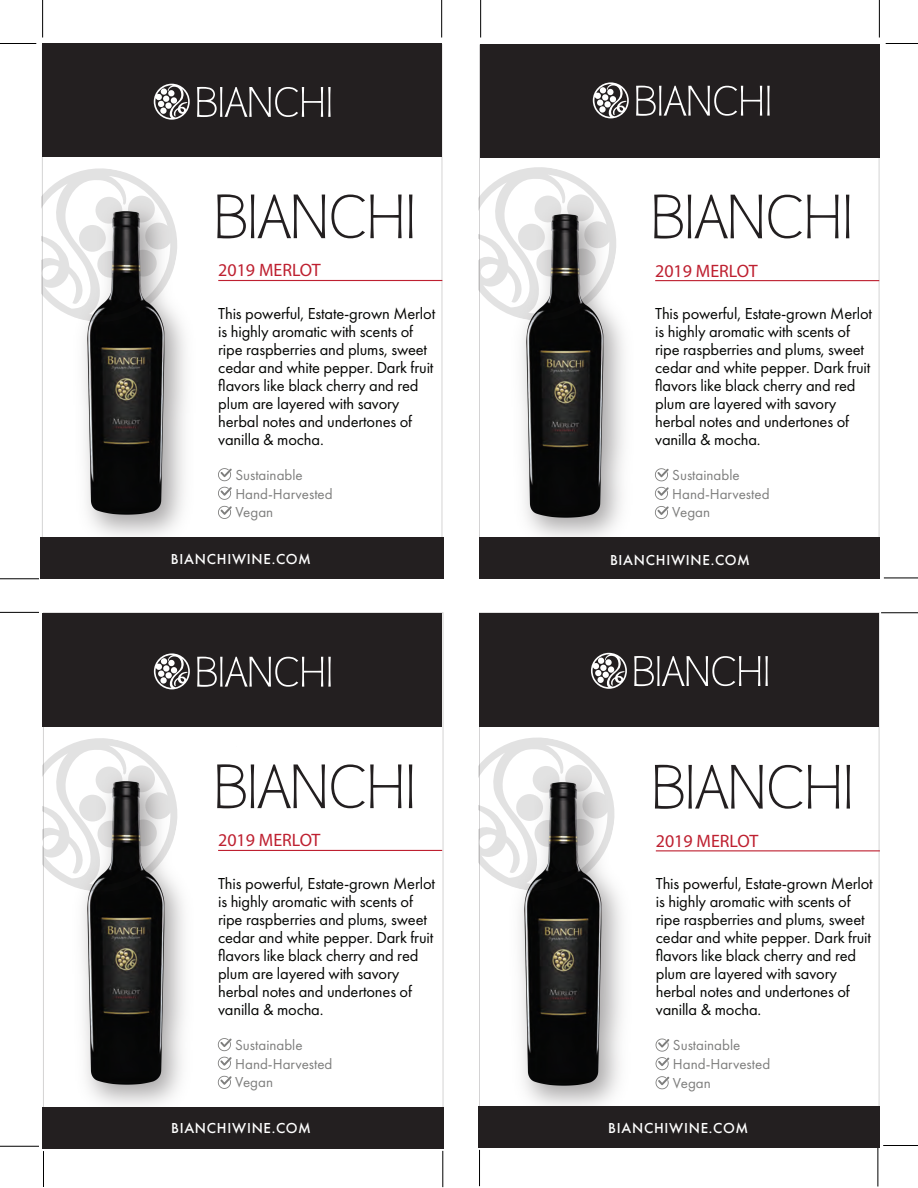
<style>
.page{position:relative;width:918px;height:1188px;background:#fff}
.page>*{position:absolute;margin:0;border:0;box-sizing:border-box;transform-origin:0 0}
.t1{font:18px "Myriad Pro";color:#be2030}
.t2{font:16.5px/18px "Futura PT";letter-spacing:-.01em;color:#040503}
.t3{font:15px/18.8px "Futura PT";color:#7e7e7d}
.t4{font:500 15px "Futura PT";letter-spacing:.05em;color:#fff}
</style>
<div class="page">
<img style="left:520px;top:898px;width:102px;height:208px">
<img style="left:525px;top:898px;width:77px;height:188px">
<img style="left:82px;top:898px;width:102px;height:207px">
<img style="left:88px;top:898px;width:77px;height:187px">
<img style="left:522px;top:327px;width:102px;height:210px">
<img style="left:527px;top:327px;width:77px;height:191px">
<img style="left:84px;top:329px;width:101px;height:207px">
<img style="left:88px;top:329px;width:77px;height:186px">
<hr style="left:0;top:43px;width:36px;height:1px;background:#000">
<hr style="left:42px;top:0;width:1px;height:38px;background:#000">
<hr style="left:878px;top:1148px;width:1px;height:38px;background:#000">
<hr style="left:0;top:579px;width:39px;height:1px;background:#000">
<hr style="left:0;top:612px;width:39px;height:1px;background:#000">
<hr style="left:883px;top:1145px;width:35px;height:1px;background:#000">
<hr style="left:441px;top:0;width:1px;height:38px;background:#000">
<hr style="left:480px;top:0;width:1px;height:38px;background:#000">
<hr style="left:886px;top:43px;width:32px;height:1px;background:#000">
<hr style="left:879px;top:0;width:1px;height:38px;background:#000">
<hr style="left:43px;top:1151px;width:1px;height:35px;background:#000">
<hr style="left:0;top:1146px;width:39px;height:1px;background:#000">
<hr style="left:443px;top:1151px;width:1px;height:36px;background:#000">
<hr style="left:479px;top:1150px;width:1px;height:36px;background:#000">
<hr style="left:884px;top:578px;width:34px;height:1px;background:#000">
<hr style="left:881px;top:612px;width:37px;height:1px;background:#000">
<svg style="left:41px;top:162px;width:141px;height:167px"></svg>
<svg style="left:128px;top:195px;width:27px;height:28px"></svg>
<svg style="left:95px;top:197px;width:28px;height:27px"></svg>
<svg style="left:130px;top:249px;width:27px;height:28px"></svg>
<svg style="left:97px;top:251px;width:27px;height:27px"></svg>
<svg style="left:112px;top:224px;width:28px;height:27px"></svg>
<div style="left:114px;top:276px;width:28px;height:27px;background:#080909;border-radius:50%"></div>
<div style="left:79px;top:225px;width:27px;height:27px;background:#e2e2e2;border-radius:50%"></div>
<div style="left:42px;top:44px;width:400px;height:114px;background:#231f20"></div>
<div style="left:40px;top:537px;width:404px;height:42px;background:#231f20"></div>
<svg style="left:197px;top:87px;width:134px;height:30px"></svg>
<svg style="left:154px;top:84px;width:36px;height:36px"></svg>
<div style="left:160px;top:88px;width:7px;height:7px;background:#fff;border-radius:3px"></div>
<div style="left:168px;top:90px;width:7px;height:7px;background:#fff;border-radius:3px"></div>
<svg style="left:158px;top:100px;width:7px;height:7px"></svg>
<svg style="left:165px;top:102px;width:7px;height:7px"></svg>
<div style="left:163px;top:95px;width:7px;height:7px;background:#fff;border-radius:3px"></div>
<div style="left:160px;top:107px;width:7px;height:7px;background:#fff;border-radius:3px"></div>
<div style="left:170px;top:97px;width:7px;height:7px;background:#fff;border-radius:3px"></div>
<svg style="left:217px;top:194px;width:108px;height:44px"></svg>
<svg style="left:331px;top:195px;width:71px;height:43px"></svg>
<svg style="left:409px;top:195px;width:3px;height:43px"></svg>
<hr style="left:218px;top:280px;width:224px;height:1px;background:#be2030">
<svg style="left:218px;top:468px;width:14px;height:13px"></svg>
<svg style="left:218px;top:506px;width:14px;height:13px"></svg>
<svg style="left:218px;top:487px;width:14px;height:13px"></svg>
<svg style="left:478px;top:161px;width:141px;height:166px"></svg>
<svg style="left:567px;top:194px;width:27px;height:28px"></svg>
<svg style="left:534px;top:195px;width:28px;height:28px"></svg>
<svg style="left:569px;top:248px;width:27px;height:28px"></svg>
<svg style="left:536px;top:249px;width:27px;height:28px"></svg>
<svg style="left:552px;top:222px;width:27px;height:28px"></svg>
<div style="left:553px;top:275px;width:28px;height:27px;background:#080909;border-radius:50%"></div>
<div style="left:518px;top:223px;width:27px;height:28px;background:#e2e2e2;border-radius:50%"></div>
<div style="left:480px;top:44px;width:400px;height:114px;background:#231f20"></div>
<div style="left:480px;top:537px;width:400px;height:42px;background:#231f20"></div>
<svg style="left:636px;top:86px;width:134px;height:30px"></svg>
<svg style="left:593px;top:82px;width:36px;height:36px"></svg>
<div style="left:600px;top:87px;width:6px;height:7px;background:#fff;border-radius:3px"></div>
<div style="left:607px;top:89px;width:7px;height:6px;background:#fff;border-radius:3px"></div>
<div style="left:597px;top:99px;width:7px;height:7px;background:#fff;border-radius:3px"></div>
<svg style="left:604px;top:101px;width:7px;height:7px"></svg>
<div style="left:602px;top:94px;width:7px;height:7px;background:#fff;border-radius:3px"></div>
<svg style="left:599px;top:106px;width:7px;height:7px"></svg>
<div style="left:610px;top:96px;width:6px;height:7px;background:#fff;border-radius:3px"></div>
<svg style="left:42px;top:732px;width:138px;height:166px"></svg>
<svg style="left:128px;top:765px;width:27px;height:28px"></svg>
<svg style="left:95px;top:766px;width:28px;height:28px"></svg>
<svg style="left:130px;top:819px;width:27px;height:28px"></svg>
<svg style="left:97px;top:820px;width:28px;height:28px"></svg>
<svg style="left:113px;top:793px;width:27px;height:28px"></svg>
<div style="left:115px;top:846px;width:27px;height:27px;background:#080909;border-radius:50%"></div>
<div style="left:79px;top:794px;width:27px;height:28px;background:#e2e2e2;border-radius:50%"></div>
<div style="left:42px;top:613px;width:400px;height:114px;background:#231f20"></div>
<div style="left:42px;top:1107px;width:402px;height:42px;background:#231f20"></div>
<svg style="left:197px;top:657px;width:134px;height:30px"></svg>
<svg style="left:154px;top:653px;width:36px;height:36px"></svg>
<div style="left:161px;top:658px;width:6px;height:7px;background:#fff;border-radius:3px"></div>
<div style="left:168px;top:660px;width:7px;height:6px;background:#fff;border-radius:3px"></div>
<div style="left:158px;top:670px;width:7px;height:7px;background:#fff;border-radius:3px"></div>
<div style="left:165px;top:672px;width:7px;height:7px;background:#fff;border-radius:3px"></div>
<svg style="left:163px;top:665px;width:7px;height:7px"></svg>
<svg style="left:160px;top:677px;width:7px;height:7px"></svg>
<div style="left:171px;top:667px;width:6px;height:7px;background:#fff;border-radius:3px"></div>
<svg style="left:478px;top:731px;width:140px;height:167px"></svg>
<svg style="left:565px;top:765px;width:27px;height:27px"></svg>
<svg style="left:532px;top:766px;width:28px;height:27px"></svg>
<svg style="left:567px;top:819px;width:27px;height:27px"></svg>
<svg style="left:534px;top:820px;width:28px;height:27px"></svg>
<svg style="left:550px;top:793px;width:27px;height:27px"></svg>
<div style="left:552px;top:845px;width:27px;height:27px;background:#080909;border-radius:50%"></div>
<div style="left:516px;top:794px;width:27px;height:27px;background:#e2e2e2;border-radius:50%"></div>
<div style="left:479px;top:613px;width:400px;height:114px;background:#231f20"></div>
<div style="left:478px;top:1106px;width:402px;height:42px;background:#231f20"></div>
<svg style="left:634px;top:656px;width:134px;height:30px"></svg>
<svg style="left:591px;top:653px;width:36px;height:36px"></svg>
<svg style="left:598px;top:657px;width:7px;height:7px"></svg>
<svg style="left:605px;top:659px;width:7px;height:7px"></svg>
<svg style="left:595px;top:670px;width:7px;height:7px"></svg>
<div style="left:602px;top:671px;width:7px;height:7px;background:#fff;border-radius:3px"></div>
<div style="left:600px;top:664px;width:7px;height:7px;background:#fff;border-radius:3px"></div>
<div style="left:597px;top:676px;width:7px;height:7px;background:#fff;border-radius:3px"></div>
<div style="left:608px;top:666px;width:7px;height:7px;background:#fff;border-radius:3px"></div>
<svg style="left:654px;top:195px;width:108px;height:44px"></svg>
<svg style="left:768px;top:195px;width:70px;height:43px"></svg>
<svg style="left:846px;top:195px;width:3px;height:43px"></svg>
<hr style="left:655px;top:280px;width:224px;height:1px;background:#be2030">
<svg style="left:655px;top:468px;width:14px;height:13px"></svg>
<svg style="left:655px;top:506px;width:14px;height:13px"></svg>
<svg style="left:655px;top:487px;width:14px;height:13px"></svg>
<svg style="left:217px;top:764px;width:108px;height:44px"></svg>
<svg style="left:331px;top:764px;width:70px;height:44px"></svg>
<svg style="left:409px;top:764px;width:3px;height:44px"></svg>
<hr style="left:218px;top:850px;width:224px;height:1px;background:#be2030">
<svg style="left:218px;top:1038px;width:14px;height:13px"></svg>
<svg style="left:218px;top:1076px;width:14px;height:13px"></svg>
<svg style="left:218px;top:1057px;width:14px;height:13px"></svg>
<svg style="left:655px;top:765px;width:108px;height:44px"></svg>
<svg style="left:769px;top:765px;width:70px;height:44px"></svg>
<svg style="left:847px;top:765px;width:3px;height:44px"></svg>
<hr style="left:656px;top:850px;width:224px;height:1px;background:#be2030">
<svg style="left:656px;top:1076px;width:13px;height:13px"></svg>
<svg style="left:656px;top:1039px;width:13px;height:31px"></svg>
<p class="t1" style="left:218px;top:259px;width:104px">2019 MERLOT</p>
<p class="t2" style="left:218px;top:304px;width:218px">This powerful, Estate-grown Merlot is highly aromatic with scents of ripe raspberries and plums, sweet cedar and white pepper. Dark fruit flavors like black cherry and red plum are layered with savory herbal notes and undertones of vanilla &amp; mocha.</p>
<p class="t3" style="left:235px;top:465px;width:99px">Sustainable<br>Hand-Harvested<br>Vegan</p>
<p class="t4" style="left:171px;top:550px;width:141px">BIANCHIWINE.COM</p>
<p class="t1" style="left:218px;top:829px;width:104px">2019 MERLOT</p>
<p class="t2" style="left:218px;top:874px;width:218px">This powerful, Estate-grown Merlot is highly aromatic with scents of ripe raspberries and plums, sweet cedar and white pepper. Dark fruit flavors like black cherry and red plum are layered with savory herbal notes and undertones of vanilla &amp; mocha.</p>
<p class="t3" style="left:235px;top:1035px;width:99px">Sustainable<br>Hand-Harvested<br>Vegan</p>
<p class="t1" style="left:655px;top:259px;width:104px">2019 MERLOT</p>
<p class="t2" style="left:655px;top:304px;width:218px">This powerful, Estate-grown Merlot is highly aromatic with scents of ripe raspberries and plums, sweet cedar and white pepper. Dark fruit flavors like black cherry and red plum are layered with savory herbal notes and undertones of vanilla &amp; mocha.</p>
<p class="t3" style="left:672px;top:466px;width:99px">Sustainable<br>Hand-Harvested<br>Vegan</p>
<p class="t4" style="left:610px;top:551px;width:141px">BIANCHIWINE.COM</p>
<p class="t1" style="left:656px;top:830px;width:104px">2019 MERLOT</p>
<p class="t2" style="left:656px;top:874px;width:218px">This powerful, Estate-grown Merlot is highly aromatic with scents of ripe raspberries and plums, sweet cedar and white pepper. Dark fruit flavors like black cherry and red plum are layered with savory herbal notes and undertones of vanilla &amp; mocha.</p>
<p class="t3" style="left:673px;top:1036px;width:99px">Sustainable<br>Hand-Harvested<br>Vegan</p>
<p class="t4" style="left:171px;top:1119px;width:141px">BIANCHIWINE.COM</p>
<p class="t4" style="left:608px;top:1119px;width:141px">BIANCHIWINE.COM</p>
</div>
